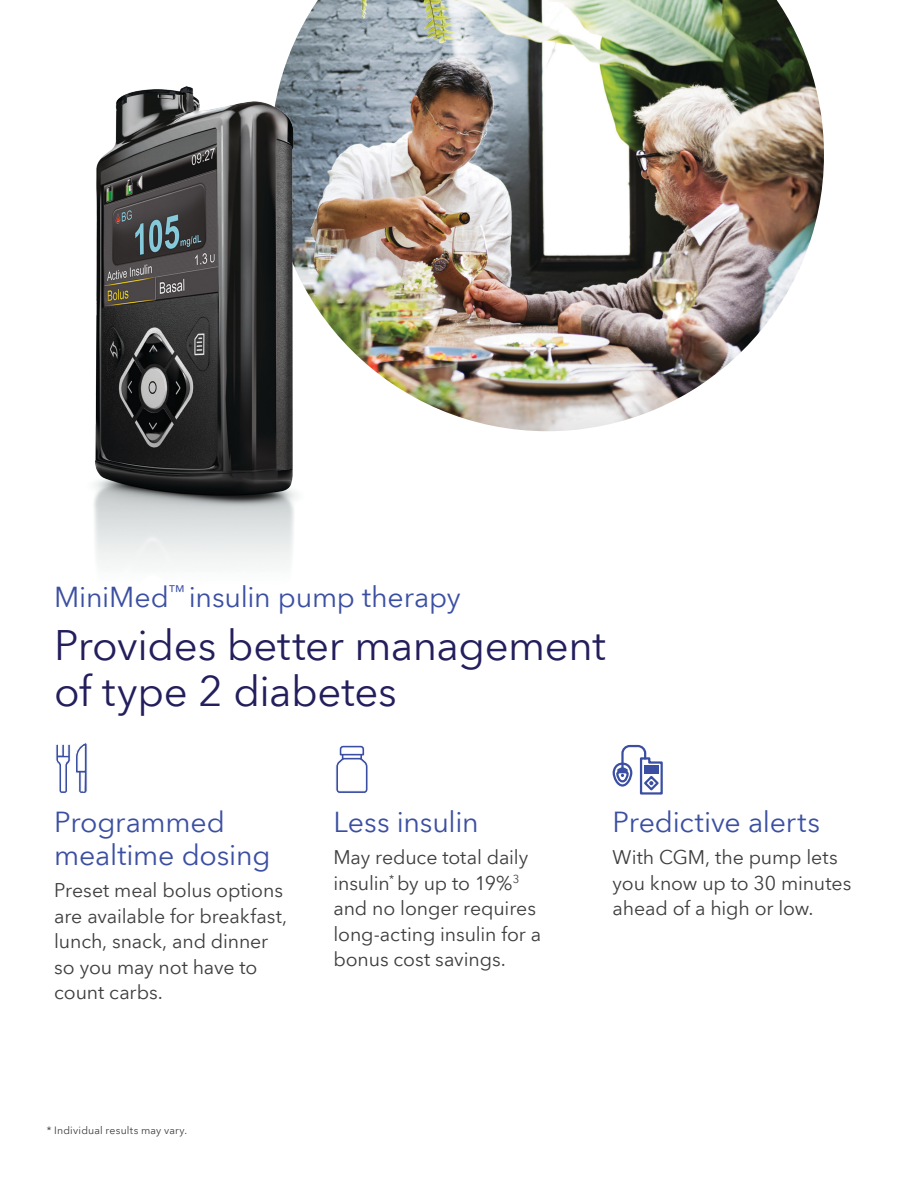
<style>
.page{position:relative;width:919px;height:1190px;background:#fff}
.page>*{position:absolute;margin:0;border:0;box-sizing:border-box;transform-origin:0 0}
.Bullets{font:42px/46.5px "Avenir Next World";letter-spacing:-.01em;color:#231e5c}
.Bullets-2{font:28.5px/33px "Avenir Next World";letter-spacing:-.01em;color:#3b4fa2}
.Bullets-3{font:19.5px/25.5px "Avenir Next World";letter-spacing:-.005em;color:#3d3d3d}
.t1{font:10.5px "Avenir Next World";letter-spacing:.02em;color:#3d3d3d}
</style>
<div class="page">
<img style="left:280px;top:0;width:543px;height:431px">
<img style="left:93px;top:80px;width:285px;height:487px">
<svg style="left:335px;top:745px;width:33px;height:49px"></svg>
<svg style="left:56px;top:742px;width:31px;height:52px"></svg>
<svg style="left:612px;top:744px;width:51px;height:51px"></svg>
<p class="Bullets-2" style="left:54px;top:581px;width:408px">MiniMed<sup>™</sup> insulin pump therapy</p>
<p class="Bullets" style="left:54px;top:623px;width:553px">Provides better management of type 2 diabetes</p>
<p class="Bullets-2" style="left:54px;top:806px;width:218px">Programmed mealtime dosing</p>
<p class="Bullets-3" style="left:54px;top:878px;width:234px">Preset meal bolus options are available for breakfast, lunch, snack, and dinner so you may not have to count carbs.</p>
<p class="Bullets-2" style="left:333px;top:806px;width:147px">Less insulin</p>
<p class="Bullets-3" style="left:333px;top:845px;width:209px">May reduce total daily insulin<sup>*</sup> by up to 19%<sup>3 </sup>and no longer requires long-acting insulin for a bonus cost savings.</p>
<p class="t1" style="left:47px;top:1122px;width:142px">* Individual results may vary.</p>
<p class="Bullets-2" style="left:612px;top:806px;width:209px">Predictive alerts</p>
<p class="Bullets-3" style="left:612px;top:845px;width:240px">With CGM, the pump lets you know up to 30 minutes ahead of a high or low.</p>
</div>
